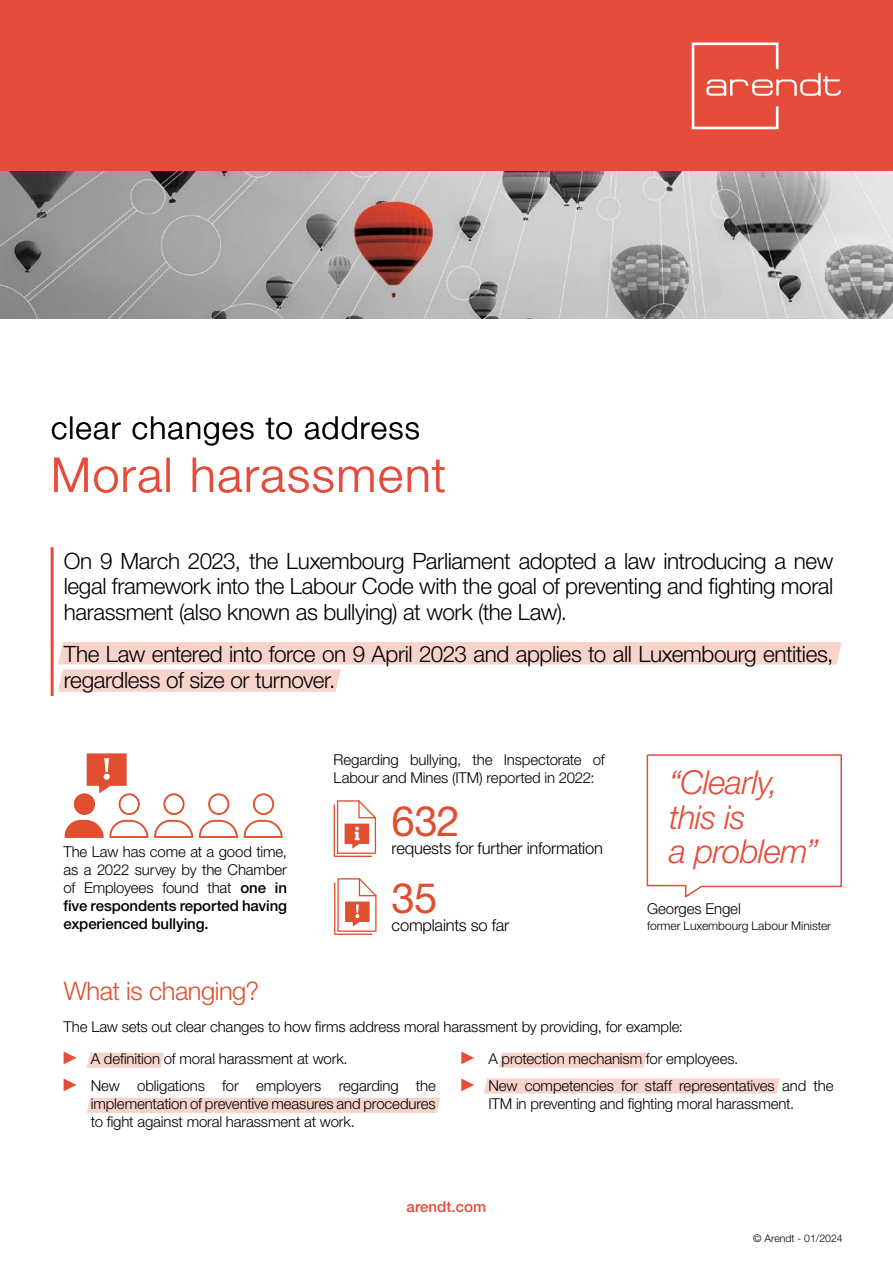
<style>
.page{position:relative;width:893px;height:1263px;background:#fff}
.page>*{position:absolute;margin:0;border:0;box-sizing:border-box;transform-origin:0 0}
.t1{font:300 48px "Helvetica Neue LT Std";letter-spacing:.035em;color:#e54c39}
.t2{font:42px/76.8px "Helvetica Neue LT Std";color:#e04e30}
.t3{font:italic 300 33px/34.5px "Helvetica Neue LT Std";letter-spacing:-.02em;color:#e54c39}
.t4{font:300 31.5px "Helvetica Neue LT Std";letter-spacing:.035em;color:#000}
.t5{font:300 25.5px "Helvetica Neue LT Std";letter-spacing:-.02em;color:#e04e30}
.t6{font:300 22.5px/25.5px "Helvetica Neue LT Std";letter-spacing:-.02em;color:#000;text-align:justify}
.t7{font:300 16.5px "Helvetica Neue LT Std";letter-spacing:-.015em;color:#000}
.t8{font:500 15.15px "Helvetica Neue LT Std";color:#e54c39}
.t9{font:300 15px/18px "Helvetica Neue LT Std";letter-spacing:-.01em;color:#000}
.t10{font:300 12px "Helvetica Neue LT Std";color:#000}
.t11{font:300 10.5px "Helvetica Neue LT Std";color:#000}
.s1{font-weight:500}
.s2{font-family:"Arial Narrow";font-weight:400;font-size:18px;color:#e54c39}
</style>
<div class="page">
<svg style="left:87px;top:1052px;width:77px;height:16px"></svg>
<div style="left:87px;top:1098px;width:353px;height:15px;background:#f7d3ca"></div>
<svg style="left:499px;top:1052px;width:148px;height:16px;background:#f7d6cd"></svg>
<svg style="left:484px;top:1078px;width:296px;height:15px;background:#f7d4cb"></svg>
<svg style="left:65px;top:753px;width:83px;height:85px"></svg>
<svg style="left:154px;top:793px;width:39px;height:45px"></svg>
<svg style="left:199px;top:793px;width:39px;height:45px"></svg>
<svg style="left:244px;top:793px;width:39px;height:45px"></svg>
<svg style="left:334px;top:878px;width:43px;height:57px"></svg>
<svg style="left:334px;top:800px;width:42px;height:57px"></svg>
<hr style="left:51px;top:547px;width:3px;height:149px;background:#e54c39">
<svg style="left:58px;top:642px;width:784px;height:50px"></svg>
<svg style="left:646px;top:754px;width:196px;height:144px"></svg>
<img style="left:0;top:171px;width:893px;height:147px">
<div style="left:0;top:1px;width:893px;height:170px;background:#e54c39"></div>
<svg style="left:692px;top:43px;width:149px;height:86px"></svg>
<h3 class="t4" style="left:51px;top:409px;width:370px">clear changes to address</h3>
<h1 class="t1" style="left:51px;top:445px;width:397px">Moral harassment</h1>
<h3 class="t6" style="left:64px;top:547px;width:771px">On 9 March 2023, the Luxembourg Parliament adopted a law introducing a new legal framework into the Labour Code with the goal of preventing and fighting moral harassment (also known as bullying) at work (the Law).</h3>
<h3 class="t6" style="left:64px;top:641px;width:771px">The Law entered into force on 9 April 2023 and applies to all Luxembourg entities, regardless of size or turnover.</h3>
<p class="t9" style="left:63px;top:842px;width:225px;text-align:justify">The Law has come at a good time, as a 2022 survey by the Chamber of Employees found that <span class="s1">one in five respondents reported having experienced bullying.</span></p>
<h3 class="t5" style="left:64px;top:975px;width:197px">What is changing?</h3>
<p class="t9" style="left:334px;top:751px;width:273px">Regarding bullying, the Inspectorate of<br>Labour and Mines (ITM) reported in 2022:</p>
<h2 class="t2" style="left:392px;top:782px;width:70px">632<br>35</h2>
<p class="t7" style="left:392px;top:838px;width:213px">requests for further information</p>
<p class="t7" style="left:392px;top:915px;width:119px">complaints so far</p>
<h3 class="t3" style="left:669px;top:765px;width:151px">“Clearly, this is<br>a problem”</h3>
<p class="t9" style="left:647px;top:899px;width:95px">Georges Engel</p>
<p class="t10" style="left:647px;top:919px;width:185px">former Luxembourg Labour Minister</p>
<p class="t9" style="left:64px;top:1010px;width:621px;line-height:32.2px">The Law sets out clear changes to how firms address moral harassment by providing, for example: <span class="s2">►</span> A definition of moral harassment at work.</p>
<p class="t9" style="left:91px;top:1076px;width:347px;text-align:justify;text-indent:-27px"><span class="s2">►</span> New obligations for employers regarding the implementation of preventive measures and procedures to fight against moral harassment at work.</p>
<p class="t9" style="left:461px;top:1045px;width:374px;line-height:26.5px"><span class="s2">►</span> A protection mechanism for employees.<br><span class="s2">►</span> New competencies for staff representatives and the</p>
<p class="t9" style="left:488px;top:1094px;width:307px">ITM in preventing and fighting moral harassment.</p>
<p class="t8" style="left:407px;top:1198px;width:81px">arendt.com</p>
<p class="t11" style="left:753px;top:1231px;width:91px">© Arendt - 01/2024</p>
</div>
